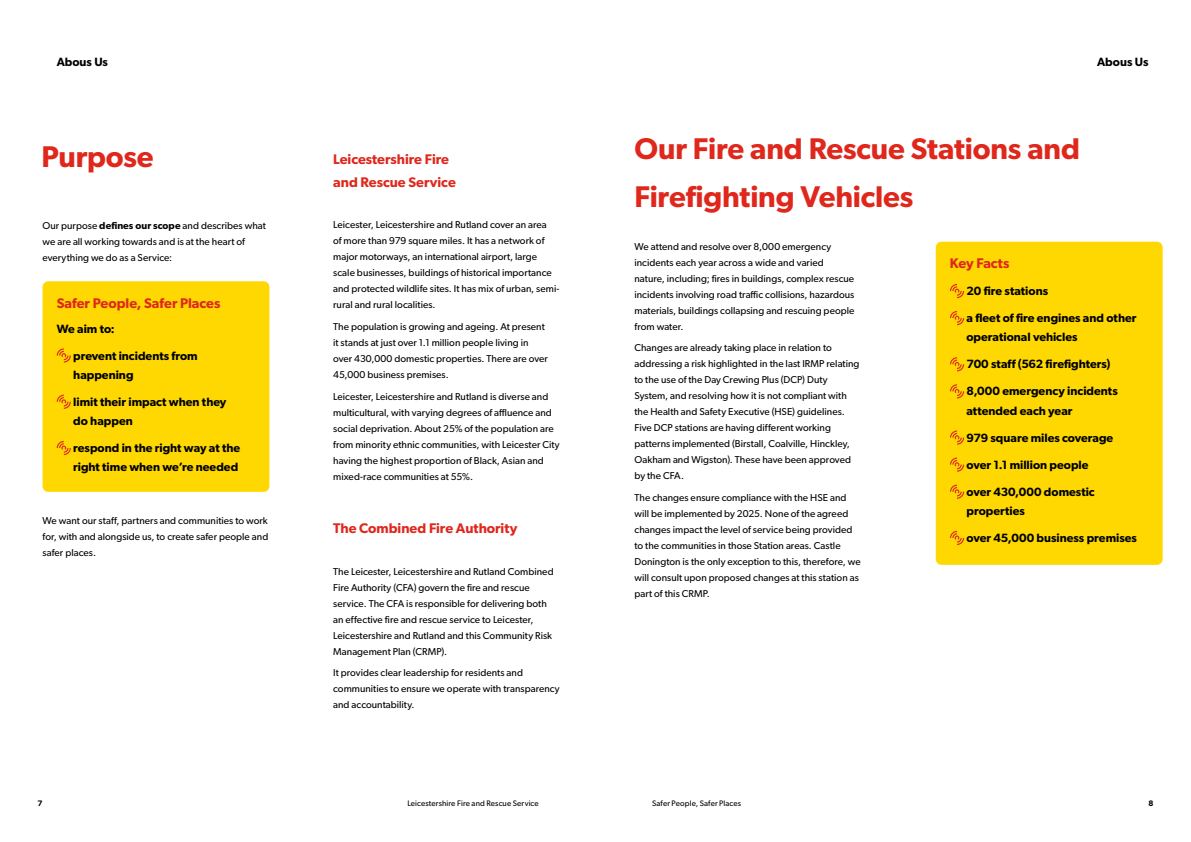
<style>
.page{position:relative;width:1191px;height:842px;background:#fff}
.page>*{position:absolute;margin:0;border:0;box-sizing:border-box;transform-origin:0 0}
.t1{font:600 30px/48px "Gibson";letter-spacing:-.005em;color:#df271c}
.t2{font:600 14px/22.4px "Gibson";color:#df271c}
.t3{font:600 12px/19.2px "Gibson";color:#000}
.t4{font:10px/16px "Gibson";letter-spacing:.005em;color:#000}
.t5{font:8px "Gibson";letter-spacing:.015em;color:#000}
.t6{font:600 8px "Gibson";color:#000}
.s1{font-weight:600}
</style>
<div class="page">
<div style="left:43px;top:281px;width:226px;height:211px;background:#fed800;border-radius:6px"></div>
<svg style="left:57px;top:348px;width:14px;height:15px"></svg>
<svg style="left:57px;top:395px;width:14px;height:14px"></svg>
<svg style="left:57px;top:441px;width:14px;height:14px"></svg>
<div style="left:935px;top:242px;width:227px;height:323px;background:#fed800;border-radius:6px"></div>
<svg style="left:950px;top:284px;width:14px;height:14px"></svg>
<svg style="left:950px;top:311px;width:14px;height:14px"></svg>
<svg style="left:950px;top:357px;width:14px;height:14px"></svg>
<svg style="left:950px;top:384px;width:14px;height:14px"></svg>
<svg style="left:950px;top:430px;width:14px;height:15px"></svg>
<svg style="left:950px;top:458px;width:14px;height:14px"></svg>
<svg style="left:950px;top:485px;width:14px;height:14px"></svg>
<svg style="left:950px;top:531px;width:14px;height:14px"></svg>
<p class="t3" style="left:57px;top:52px;width:53px">Abous Us</p>
<p class="t3" style="left:1097px;top:52px;width:53px">Abous Us</p>
<h1 class="t1" style="left:42px;top:132px;width:113px">Purpose</h1>
<p class="t4" style="left:43px;top:217px;width:225px">Our purpose <span class="s1">defines our scope</span> and describes what we are all working towards and is at the heart of everything we do as a Service:</p>
<h2 class="t2" style="left:57px;top:291px;width:165px">Safer People, Safer Places</h2>
<p class="t3" style="left:57px;top:319px;width:60px">We aim to:</p>
<p class="t3" style="left:73px;top:346px;width:126px">prevent incidents from happening</p>
<p class="t3" style="left:73px;top:392px;width:155px">limit their impact when they do happen</p>
<p class="t3" style="left:73px;top:438px;width:168px">respond in the right way at the right time when we’re needed</p>
<p class="t4" style="left:43px;top:512px;width:227px;text-align:justify">We want our staff, partners and communities to work for, with and alongside us, to create safer people and safer places.</p>
<h2 class="t2" style="left:333px;top:148px;width:124px">Leicestershire Fire and Rescue Service</h2>
<p class="t4" style="left:333px;top:217px;width:228px">Leicester, Leicestershire and Rutland cover an area<br>of more than 979 square miles. It has a network of major motorways, an international airport, large scale businesses, buildings of historical importance and protected wildlife sites. It has mix of urban, semi&shy;rural and rural localities.</p>
<p class="t4" style="left:333px;top:318px;width:216px">The population is growing and ageing. At present it stands at just over 1.1 million people living in over 430,000 domestic properties. There are over 45,000 business premises.</p>
<p class="t4" style="left:333px;top:388px;width:228px">Leicester, Leicestershire and Rutland is diverse and multicultural, with varying degrees of affluence and social deprivation. About 25% of the population are from minority ethnic communities, with Leicester City having the highest proportion of Black, Asian and mixed-race communities at 55%.</p>
<h2 class="t2" style="left:333px;top:517px;width:186px">The Combined Fire Authority</h2>
<p class="t4" style="left:333px;top:563px;width:222px">The Leicester, Leicestershire and Rutland Combined Fire Authority (CFA) govern the fire and rescue service. The CFA is responsible for delivering both an effective fire and rescue service to Leicester, Leicestershire and Rutland and this Community Risk Management Plan (CRMP).</p>
<p class="t4" style="left:333px;top:665px;width:228px">It provides clear leadership for residents and communities to ensure we operate with transparency and accountability.</p>
<h1 class="t1" style="left:634px;top:124px;width:447px">Our Fire and Rescue Stations and<br>Firefighting Vehicles</h1>
<p class="t4" style="left:634px;top:238px;width:222px">We attend and resolve over 8,000 emergency incidents each year across a wide and varied nature, including; fires in buildings, complex rescue incidents involving road traffic collisions, hazardous materials, buildings collapsing and rescuing people from water.</p>
<p class="t4" style="left:634px;top:340px;width:226px">Changes are already taking place in relation to addressing a risk highlighted in the last IRMP relating to the use of the Day Crewing Plus (DCP) Duty System, and resolving how it is not compliant with the Health and Safety Executive (HSE) guidelines.<br>Five DCP stations are having different working patterns implemented (Birstall, Coalville, Hinckley, Oakham and Wigston). These have been approved by the CFA.</p>
<p class="t4" style="left:634px;top:489px;width:228px">The changes ensure compliance with the HSE and will be implemented by 2025. None of the agreed changes impact the level of service being provided to the communities in those Station areas. Castle Donington is the only exception to this, therefore, we will consult upon proposed changes at this station as part of this CRMP.</p>
<h2 class="t2" style="left:950px;top:252px;width:61px">Key Facts</h2>
<p class="t3" style="left:966px;top:281px;width:83px">20 fire stations</p>
<p class="t3" style="left:966px;top:308px;width:171px">a fleet of fire engines and other operational vehicles</p>
<p class="t3" style="left:966px;top:354px;width:145px">700 staff (562 firefighters)</p>
<p class="t3" style="left:966px;top:381px;width:153px">8,000 emergency incidents attended each year</p>
<p class="t3" style="left:966px;top:428px;width:148px">979 square miles coverage</p>
<p class="t3" style="left:966px;top:455px;width:124px">over 1.1 million people</p>
<p class="t3" style="left:966px;top:482px;width:130px">over 430,000 domestic properties</p>
<p class="t3" style="left:966px;top:528px;width:172px">over 45,000 business premises</p>
<p class="t6" style="left:38px;top:798px;width:7px">7</p>
<p class="t5" style="left:407px;top:798px;width:133px">Leicestershire Fire and Rescue Service</p>
<p class="t5" style="left:652px;top:798px;width:90px">Safer People, Safer Places</p>
<p class="t6" style="left:1148px;top:798px;width:7px">8</p>
</div>
